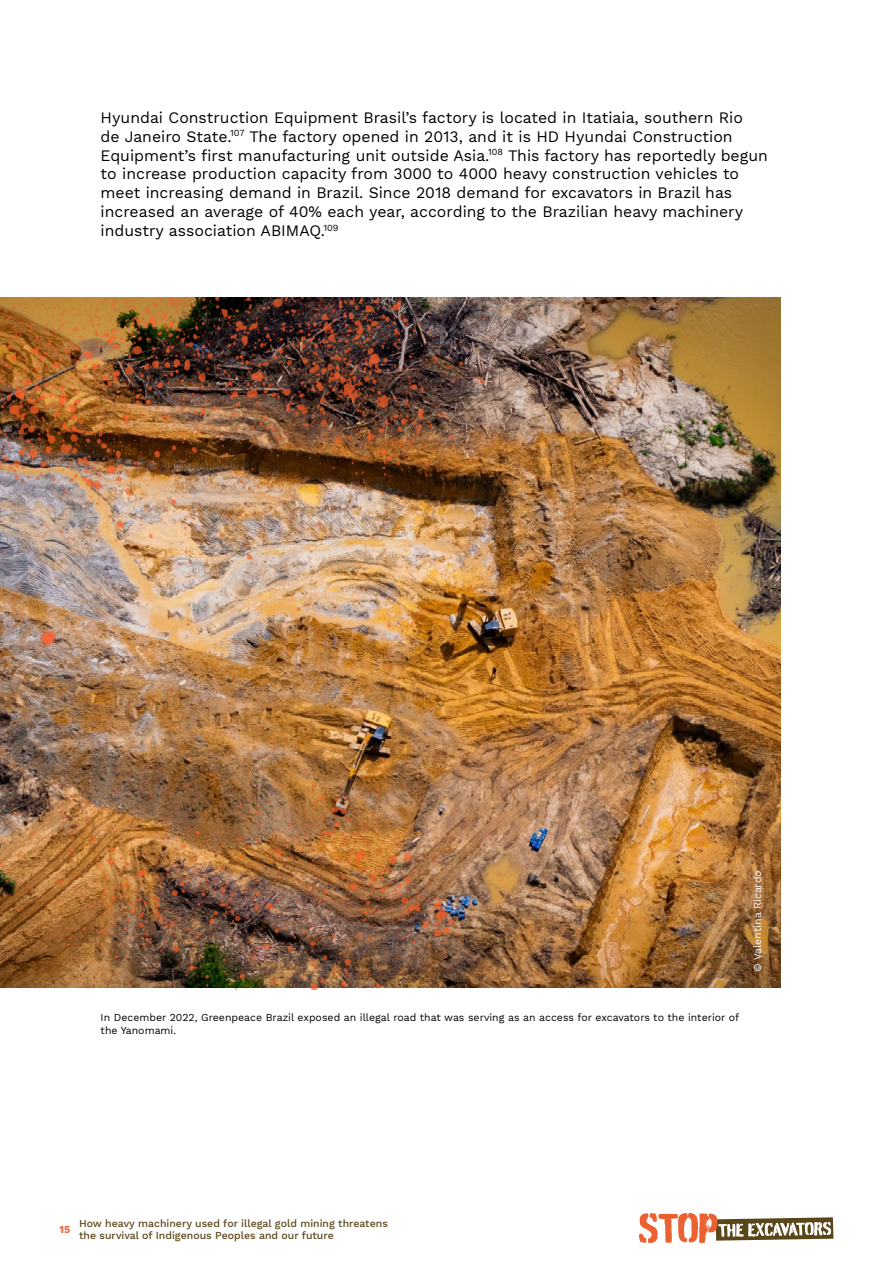
<style>
.page{position:relative;width:893px;height:1263px;background:#fff}
.page>*{position:absolute;margin:0;border:0;box-sizing:border-box;transform-origin:0 0}
.t1{font:15.75px/18.9px "Work Sans";color:#000}
.t2{font:10.5px/12.6px "Work Sans";color:#000}
.t3{font:500 10.5px/12.6px "Work Sans";color:#594619}
.t4{font:10.5px "Work Sans";color:#fff}
.t5{font:700 10.5px "Work Sans";color:#ec6132}
</style>
<div class="page">
<svg style="left:639px;top:1213px;width:194px;height:30px"></svg>
<img style="left:0;top:297px;width:780px;height:692px">
<p class="t1" style="left:101px;top:109px;width:669px">Hyundai Construction Equipment Brasil’s factory is located in Itatiaia, southern Rio<br>de Janeiro State.<sup>107</sup> The factory opened in 2013, and it is HD Hyundai Construction Equipment’s first manufacturing unit outside Asia.<sup>108</sup> This factory has reportedly begun to increase production capacity from 3000 to 4000 heavy construction vehicles to meet increasing demand in Brazil. Since 2018 demand for excavators in Brazil has increased an average of 40% each year, according to the Brazilian heavy machinery industry association ABIMAQ.<sup>109</sup></p>
<p class="t4" style="left:751px;top:972px;width:103px;rotate:-90deg">© Valentina Ricardo</p>
<p class="t2" style="left:101px;top:1012px;width:640px">In December 2022, Greenpeace Brazil exposed an illegal road that was serving as an access for excavators to the interior of the Yanomami.</p>
<p class="t5" style="left:60px;top:1223px;width:12px">15</p>
<p class="t3" style="left:79px;top:1217px;width:310px">How heavy machinery used for illegal gold mining threatens the survival of Indigenous Peoples and our future</p>
</div>
